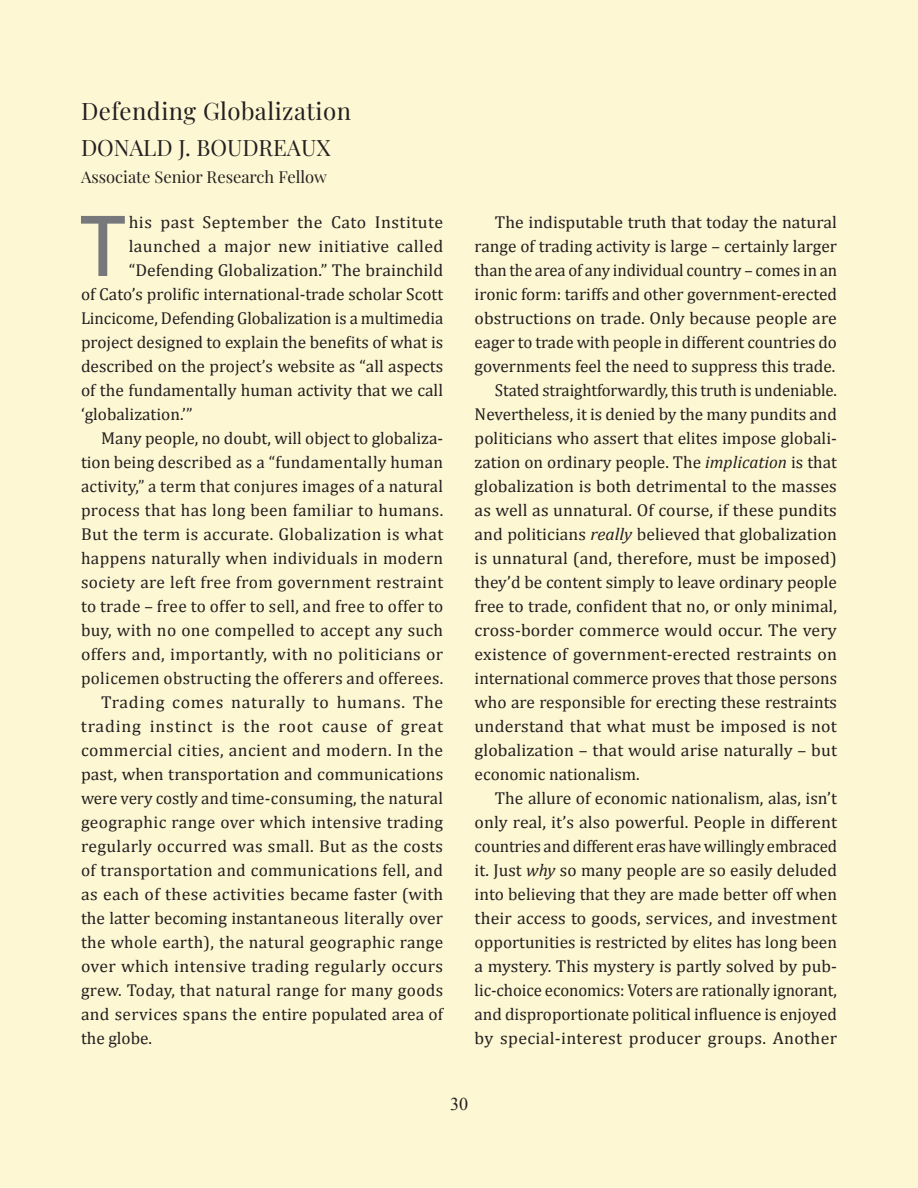
<style>
.page{position:relative;width:918px;height:1188px;background:#fdf7d3}
.page>*{position:absolute;margin:0;border:0;box-sizing:border-box;transform-origin:0 0}
.t1{font:85.8px "Halis GR";color:#76787b}
.t2{font:24px "Playfair Display";letter-spacing:.02em;color:#231f20}
.t3{font:22.5px "Playfair Display";color:#231f20}
.t4{font:18px "Times New Roman";color:#231f20}
.t5{font:17.25px "Cambria";letter-spacing:.005em;color:#231f20}
.t6{font:17.25px "Cambria";letter-spacing:.025em;color:#231f20}
.t7{font:17.25px "Cambria";letter-spacing:.045em;color:#231f20}
.t8{font:17.25px "Cambria";letter-spacing:.04em;color:#231f20}
.t9{font:16.5px "Playfair Display";color:#231f20}
.s1{font-style:italic}
</style>
<div class="page">
<h2 class="t2" style="left:81px;top:93px;width:272px">Defending Globalization</h2>
<h3 class="t3" style="left:81px;top:130px;width:251px">DONALD J. BOUDREAUX</h3>
<p class="t9" style="left:81px;top:164px;width:247px">Associate Senior Research Fellow</p>
<h1 class="t1" style="left:77px;top:191px;width:53px">T</h1>
<p class="t6" style="left:129px;top:212px;width:316px">his past September the Cato Institute</p>
<p class="t5" style="left:129px;top:236px;width:316px">launched a major new initiative called</p>
<p class="t5" style="left:129px;top:260px;width:316px">“Defending Globalization.” The brainchild</p>
<p class="t5" style="left:81px;top:284px;width:364px">of Cato’s prolific international-trade scholar Scott</p>
<p class="t5" style="left:81px;top:308px;width:364px">Lincicome, Defending Globalization is a multimedia</p>
<p class="t5" style="left:81px;top:332px;width:364px">project designed to explain the benefits of what is</p>
<p class="t5" style="left:81px;top:356px;width:364px">described on the project’s website as “all aspects</p>
<p class="t5" style="left:81px;top:380px;width:364px">of the fundamentally human activity that we call</p>
<p class="t5" style="left:81px;top:404px;width:113px">‘globalization.’”</p>
<p class="t5" style="left:101px;top:428px;width:343px">Many people, no doubt, will object to globaliza-</p>
<p class="t5" style="left:81px;top:452px;width:364px">tion being described as a “fundamentally human</p>
<p class="t5" style="left:81px;top:476px;width:364px">activity,” a term that conjures images of a natural</p>
<p class="t5" style="left:81px;top:500px;width:364px">process that has long been familiar to humans.</p>
<p class="t5" style="left:81px;top:524px;width:364px">But the term is accurate. Globalization is what</p>
<p class="t5" style="left:81px;top:548px;width:364px">happens naturally when individuals in modern</p>
<p class="t5" style="left:81px;top:572px;width:364px">society are left free from government restraint</p>
<p class="t5" style="left:81px;top:596px;width:364px">to trade – free to offer to sell, and free to offer to</p>
<p class="t5" style="left:81px;top:620px;width:364px">buy, with no one compelled to accept any such</p>
<p class="t6" style="left:81px;top:644px;width:364px">offers and, importantly, with no politicians or</p>
<p class="t5" style="left:81px;top:668px;width:364px">policemen obstructing the offerers and offerees.</p>
<p class="t8" style="left:101px;top:692px;width:344px">Trading comes naturally to humans. The</p>
<p class="t7" style="left:81px;top:716px;width:364px">trading instinct is the root cause of great</p>
<p class="t6" style="left:81px;top:740px;width:364px">commercial cities, ancient and modern. In the</p>
<p class="t5" style="left:81px;top:764px;width:364px">past, when transportation and communications</p>
<p class="t5" style="left:81px;top:788px;width:364px">were very costly and time-consuming, the natural</p>
<p class="t5" style="left:81px;top:812px;width:364px">geographic range over which intensive trading</p>
<p class="t6" style="left:81px;top:836px;width:364px">regularly occurred was small. But as the costs</p>
<p class="t5" style="left:81px;top:860px;width:364px">of transportation and communications fell, and</p>
<p class="t6" style="left:81px;top:884px;width:364px">as each of these activities became faster (with</p>
<p class="t5" style="left:81px;top:908px;width:364px">the latter becoming instantaneous literally over</p>
<p class="t5" style="left:81px;top:932px;width:364px">the whole earth), the natural geographic range</p>
<p class="t6" style="left:81px;top:956px;width:364px">over which intensive trading regularly occurs</p>
<p class="t5" style="left:81px;top:980px;width:364px">grew. Today, that natural range for many goods</p>
<p class="t5" style="left:81px;top:1004px;width:364px">and services spans the entire populated area of</p>
<p class="t5" style="left:81px;top:1028px;width:73px">the globe.</p>
<p class="t5" style="left:495px;top:212px;width:344px">The indisputable truth that today the natural</p>
<p class="t5" style="left:475px;top:236px;width:364px">range of trading activity is large – certainly larger</p>
<p class="t5" style="left:475px;top:260px;width:364px">than the area of any individual country – comes in an</p>
<p class="t5" style="left:475px;top:284px;width:364px">ironic form: tariffs and other government-erected</p>
<p class="t5" style="left:475px;top:308px;width:364px">obstructions on trade. Only because people are</p>
<p class="t5" style="left:475px;top:332px;width:364px">eager to trade with people in different countries do</p>
<p class="t5" style="left:475px;top:356px;width:362px">governments feel the need to suppress this trade.</p>
<p class="t5" style="left:495px;top:380px;width:344px">Stated straightforwardly, this truth is undeniable.</p>
<p class="t5" style="left:475px;top:404px;width:364px">Nevertheless, it is denied by the many pundits and</p>
<p class="t5" style="left:475px;top:428px;width:364px">politicians who assert that elites impose globali-</p>
<p class="t5" style="left:475px;top:452px;width:364px">zation on ordinary people. The <span class="s1">implication</span> is that</p>
<p class="t5" style="left:475px;top:476px;width:364px">globalization is both detrimental to the masses</p>
<p class="t5" style="left:475px;top:500px;width:364px">as well as unnatural. Of course, if these pundits</p>
<p class="t5" style="left:475px;top:524px;width:364px">and politicians <span class="s1">really</span> believed that globalization</p>
<p class="t5" style="left:475px;top:548px;width:364px">is unnatural (and, therefore, must be imposed)</p>
<p class="t5" style="left:475px;top:572px;width:364px">they’d be content simply to leave ordinary people</p>
<p class="t5" style="left:475px;top:596px;width:364px">free to trade, confident that no, or only minimal,</p>
<p class="t5" style="left:475px;top:620px;width:364px">cross-border commerce would occur. The very</p>
<p class="t5" style="left:475px;top:644px;width:364px">existence of government-erected restraints on</p>
<p class="t5" style="left:475px;top:668px;width:364px">international commerce proves that those persons</p>
<p class="t5" style="left:475px;top:692px;width:364px">who are responsible for erecting these restraints</p>
<p class="t5" style="left:475px;top:716px;width:364px">understand that what must be imposed is not</p>
<p class="t5" style="left:475px;top:740px;width:364px">globalization – that would arise naturally – but</p>
<p class="t5" style="left:475px;top:764px;width:167px">economic nationalism.</p>
<p class="t5" style="left:495px;top:788px;width:344px">The allure of economic nationalism, alas, isn’t</p>
<p class="t5" style="left:475px;top:812px;width:364px">only real, it’s also powerful. People in different</p>
<p class="t5" style="left:475px;top:836px;width:364px">countries and different eras have willingly embraced</p>
<p class="t5" style="left:475px;top:860px;width:364px">it. Just <span class="s1">why</span> so many people are so easily deluded</p>
<p class="t5" style="left:475px;top:884px;width:364px">into believing that they are made better off when</p>
<p class="t5" style="left:475px;top:908px;width:364px">their access to goods, services, and investment</p>
<p class="t5" style="left:475px;top:932px;width:364px">opportunities is restricted by elites has long been</p>
<p class="t5" style="left:475px;top:956px;width:364px">a mystery. This mystery is partly solved by pub-</p>
<p class="t5" style="left:475px;top:980px;width:364px">lic-choice economics: Voters are rationally ignorant,</p>
<p class="t5" style="left:475px;top:1004px;width:364px">and disproportionate political influence is enjoyed</p>
<p class="t5" style="left:475px;top:1028px;width:364px">by special-interest producer groups. Another</p>
<p class="t4" style="left:450px;top:1092px;width:19px">30</p>
</div>
